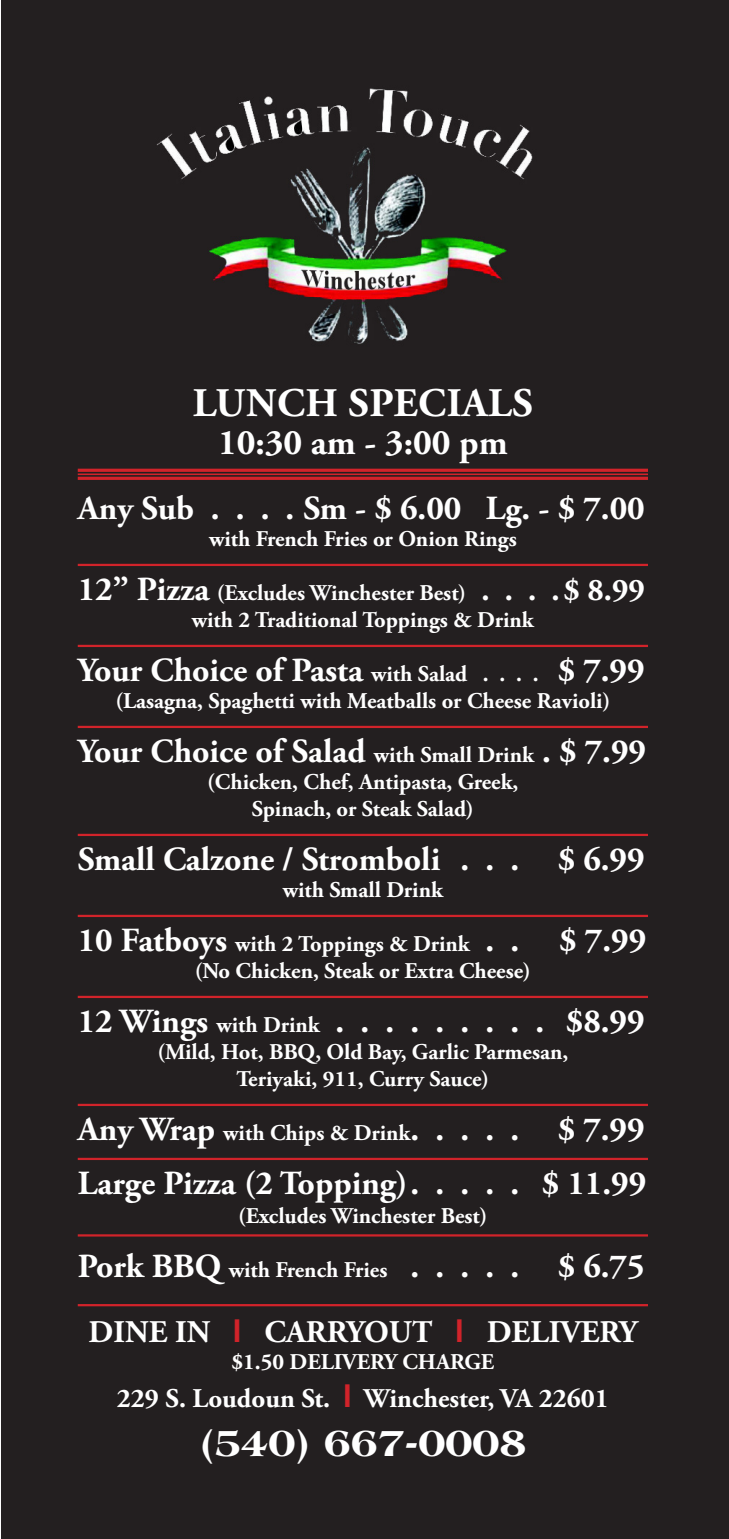
<style>
.page{position:relative;width:729px;height:1539px;background:#fff}
.page>*{position:absolute;margin:0;border:0;box-sizing:border-box;transform-origin:0 0}
.t1{font:700 40.5px "Adobe Garamond Pro";letter-spacing:.015em;color:#fff}
.t2{font:800 40.5px "Americana";color:#fff}
.t3{font:700 36px "Adobe Garamond Pro";color:#fff}
.t4{font:700 33.75px "Adobe Garamond Pro";color:#fff}
.t5{font:700 31.5px "Adobe Garamond Pro";color:#fff}
.t6{font:700 27px "Adobe Garamond Pro";color:#fff}
.t7{font:700 22.5px "Adobe Garamond Pro";color:#fff}
.s1{font-size:33.75px}
.s2{font-size:22.5px}
.s3{font-family:"Helvetica";color:#d1232a}
.s4{font-family:"Helvetica";font-size:31.5px;color:#d1232a}
</style>
<div class="page">
<div style="left:1px;top:0;width:728px;height:1539px;background:#231f20"></div>
<hr style="left:78px;top:469px;width:570px;height:3px;background:#d1232a">
<hr style="left:78px;top:473px;width:570px;height:2px;background:#d1232a">
<hr style="left:78px;top:477px;width:570px;height:3px;background:#d1232a">
<hr style="left:78px;top:564px;width:570px;height:2px;background:#d1232a">
<hr style="left:78px;top:645px;width:570px;height:2px;background:#d1232a">
<hr style="left:78px;top:726px;width:570px;height:2px;background:#d1232a">
<hr style="left:78px;top:834px;width:570px;height:2px;background:#d1232a">
<hr style="left:78px;top:915px;width:570px;height:2px;background:#d1232a">
<hr style="left:78px;top:996px;width:570px;height:2px;background:#d1232a">
<hr style="left:78px;top:1104px;width:570px;height:2px;background:#d1232a">
<hr style="left:78px;top:1158px;width:570px;height:2px;background:#d1232a">
<hr style="left:78px;top:1234px;width:570px;height:3px;background:#d1232a">
<hr style="left:78px;top:1304px;width:570px;height:2px;background:#d1232a">
<img style="left:157px;top:88px;width:376px;height:256px">
<p class="t1" style="left:193px;top:379px;width:342px">LUNCH SPECIALS</p>
<p class="t3" style="left:218px;top:422px;width:291px">10:30 am - 3:00 pm</p>
<p class="t4" style="left:78px;top:489px;width:118px">Any Sub</p>
<p class="t4" style="left:304px;top:489px;width:343px">Sm - $ 6.00 Lg. - $ 7.00</p>
<p class="t7" style="left:209px;top:526px;width:309px">with French Fries or Onion Rings</p>
<p class="t7" style="left:78px;top:580px;width:390px"><span class="s1">12” Pizza</span> (Excludes Winchester Best)</p>
<p class="t5" style="left:563px;top:572px;width:83px">$ 8.99</p>
<p class="t7" style="left:192px;top:607px;width:344px">with 2 Traditional Toppings &amp; Drink</p>
<p class="t4" style="left:78px;top:651px;width:391px">Your Choice of Pasta <span class="s2">with Salad</span></p>
<p class="t4" style="left:558px;top:651px;width:89px">$ 7.99</p>
<p class="t7" style="left:115px;top:688px;width:497px">(Lasagna, Spaghetti with Meatballs or Cheese Ravioli)</p>
<p class="t4" style="left:78px;top:732px;width:570px">Your Choice of Salad <span class="s2">with Small Drink</span> . $ 7.99</p>
<p class="t7" style="left:207px;top:769px;width:313px">(Chicken, Chef, Antipasta, Greek,</p>
<p class="t7" style="left:252px;top:796px;width:224px">Spinach, or Steak Salad)</p>
<p class="t4" style="left:78px;top:840px;width:364px">Small Calzone / Stromboli</p>
<p class="t4" style="left:558px;top:840px;width:89px">$ 6.99</p>
<p class="t7" style="left:283px;top:877px;width:162px">with Small Drink</p>
<p class="t7" style="left:78px;top:931px;width:394px"><span class="s1">10 Fatboys</span> with 2 Toppings &amp; Drink</p>
<p class="t4" style="left:559px;top:921px;width:89px">$ 7.99</p>
<p class="t7" style="left:195px;top:958px;width:338px">(No Chicken, Steak or Extra Cheese)</p>
<p class="t7" style="left:78px;top:1012px;width:244px"><span class="s1">12 Wings</span> with Drink</p>
<p class="t4" style="left:566px;top:1002px;width:80px">$8.99</p>
<p class="t7" style="left:157px;top:1039px;width:412px">(Mild, Hot, BBQ, Old Bay, Garlic Parmesan,</p>
<p class="t7" style="left:237px;top:1066px;width:254px">Teriyaki, 911, Curry Sauce)</p>
<p class="t7" style="left:78px;top:1120px;width:437px"><span class="s1">Any Wrap</span> with Chips &amp; Drink <span class="s1">. . . . .</span></p>
<p class="t4" style="left:558px;top:1110px;width:89px">$ 7.99</p>
<p class="t4" style="left:78px;top:1164px;width:570px">Large Pizza (2 Topping) . . . . . $ 11.99</p>
<p class="t7" style="left:238px;top:1203px;width:251px">(Excludes Winchester Best)</p>
<p class="t7" style="left:78px;top:1257px;width:311px"><span class="s1">Pork BBQ</span> with French Fries</p>
<p class="t4" style="left:558px;top:1247px;width:89px">$ 6.75</p>
<p class="t5" style="left:89px;top:1314px;width:550px">DINE IN <span class="s3">l</span> CARRYOUT <span class="s3">l</span> DELIVERY</p>
<p class="t7" style="left:232px;top:1349px;width:264px">$1.50 DELIVERY CHARGE</p>
<p class="t6" style="left:117px;top:1383px;width:494px">229 S. Loudoun St. <span class="s4">l</span> Winchester, VA 22601</p>
<p class="t2" style="left:199px;top:1418px;width:329px">(540) 667-0008</p>
</div>
